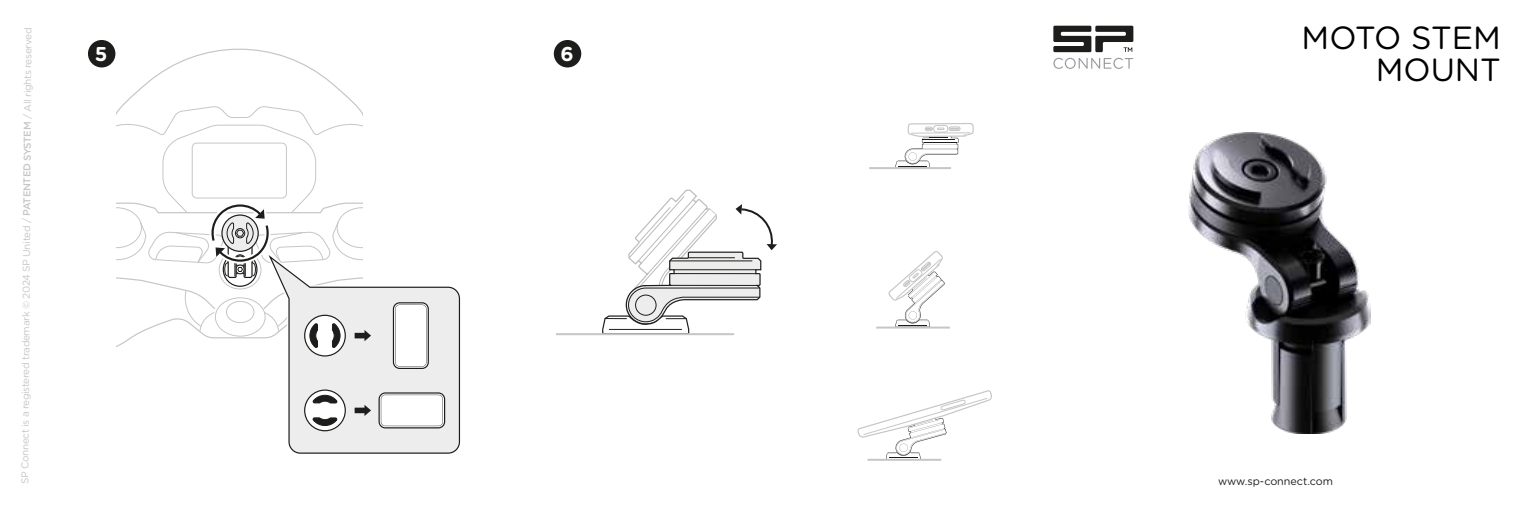
<style>
.page{position:relative;width:1531px;height:512px;background:#fff}
.page>*{position:absolute;margin:0;border:0;box-sizing:border-box;transform-origin:0 0}
.t1{font:32px/32px "Gotham Rounded";color:#000;text-align:right}
.t2{font:700 20px "Gotham Rounded";color:#fff}
.t3{font:10.8px "Gotham Rounded";color:#1d1d1b}
.t4{font:10px "Gotham Rounded";letter-spacing:-.045em;color:#c6c6c6}
.s1{font-weight:500}
</style>
<div class="page">
<svg style="left:1053px;top:58px;width:80px;height:11px"></svg>
<svg style="left:1053px;top:26px;width:80px;height:26px"></svg>
<div style="left:554px;top:40px;width:27px;height:27px;background:#1d1d1b;border-radius:50%"></div>
<img style="left:1188px;top:133px;width:182px;height:300px">
<svg style="left:121px;top:48px;width:236px;height:58px"></svg>
<svg style="left:288px;top:286px;width:173px;height:168px"></svg>
<svg style="left:393px;top:302px;width:36px;height:66px"></svg>
<svg style="left:378px;top:392px;width:67px;height:36px"></svg>
<svg style="left:117px;top:106px;width:254px;height:325px"></svg>
<div style="left:88px;top:40px;width:27px;height:27px;background:#1d1d1b;border-radius:50%"></div>
<svg style="left:602px;top:189px;width:175px;height:144px"></svg>
<hr style="left:556px;top:333px;width:178px;height:2px;background:#c7c6c6">
<svg style="left:888px;top:251px;width:56px;height:75px"></svg>
<hr style="left:876px;top:326px;width:74px;height:2px;background:#c7c6c6">
<svg style="left:857px;top:390px;width:135px;height:68px"></svg>
<hr style="left:867px;top:458px;width:74px;height:2px;background:#c7c6c6">
<hr style="left:869px;top:167px;width:82px;height:2px;background:#c7c6c6">
<svg style="left:895px;top:123px;width:79px;height:44px"></svg>
<p class="t4" style="left:21px;top:216px;width:190px;rotate:-90deg"><span class="s1">PATENTED SYSTEM</span> / All rights reserved</p>
<p class="t4" style="left:19px;top:483px;width:267px;rotate:-90deg">SP Connect is a registered trademark © 2024 SP United /</p>
<h2 class="t2" style="left:95px;top:39px;width:14px">5</h2>
<h2 class="t2" style="left:560px;top:39px;width:15px">6</h2>
<h1 class="t1" style="left:1301px;top:20px;width:201px">MOTO STEM<br>MOUNT</h1>
<p class="t3" style="left:1218px;top:474px;width:117px">www.sp-connect.com</p>
</div>
